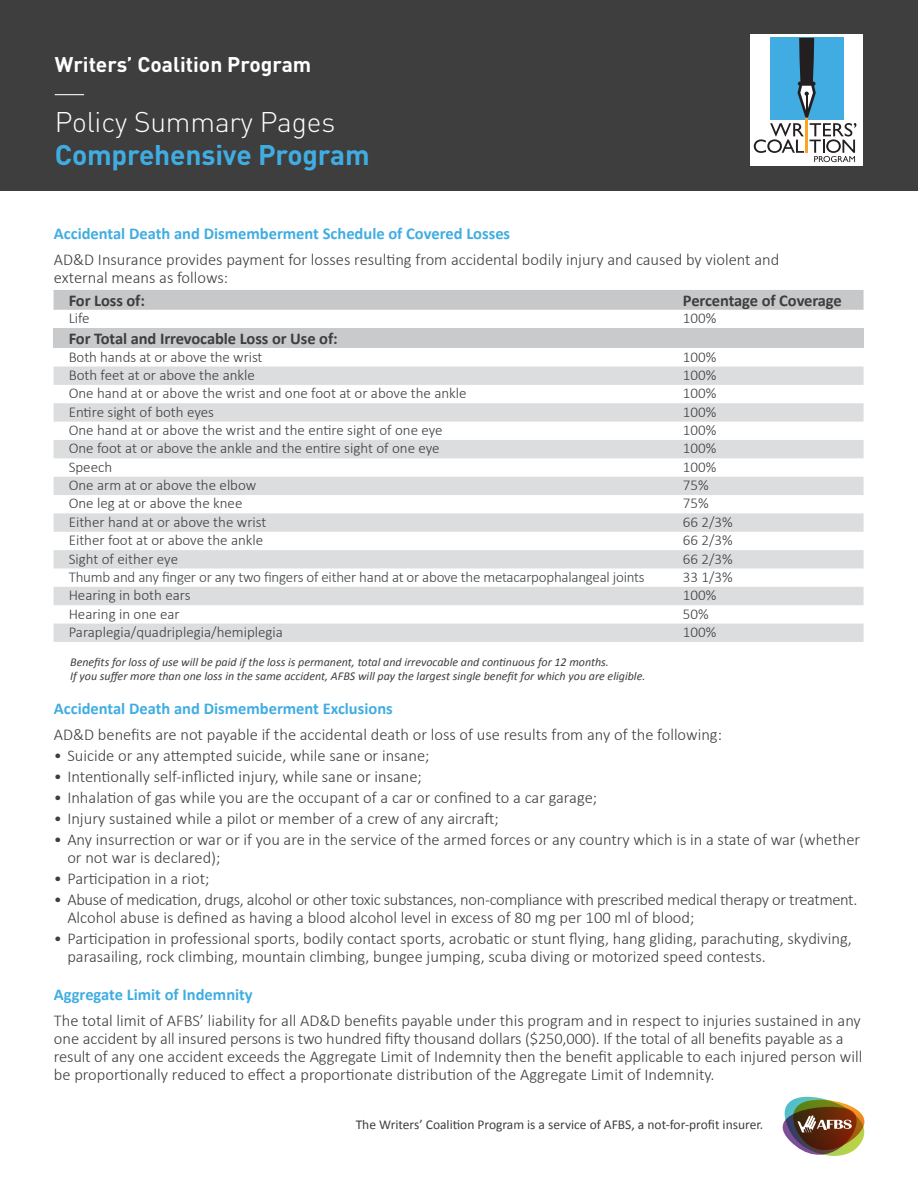
<style>
.page{position:relative;width:918px;height:1188px;background:#fff}
.page>*{position:absolute;margin:0;border:0;box-sizing:border-box;transform-origin:0 0}
.t1{font:700 28.05px "DIN Pro";letter-spacing:-.005em;color:#40ade2}
.t2{font:300 28.05px "DIN Pro";letter-spacing:-.005em;color:#fff}
.t3{font:700 21px "DIN Pro";color:#fff}
.t4{font:300 16.5px/18px "Calibri";color:#3e3e3f}
.t5{font:300 16.5px/18px "Calibri";letter-spacing:-.02em;color:#3e3e3f}
.t6{font:700 16.5px "Calibri";color:#40ade2}
.t7{font:700 16.5px "Calibri";letter-spacing:-.005em;color:#3e3e3f}
.t8{font:300 15px "Calibri";color:#3e3e3f}
.t9{font:300 15px "Calibri";letter-spacing:-.015em;color:#414243}
.t10{font:13.5px "Calibri";color:#3e3e3f}
.t11{font:italic 12px/13.5px "Calibri";color:#3e3e3f}
</style>
<div class="page">
<div style="left:0;top:0;width:918px;height:190px;background:#3e3e3f"></div>
<svg style="left:55px;top:94px;width:29px;height:1px"></svg>
<div style="left:751px;top:34px;width:112px;height:131px;background:#fff"></div>
<svg style="left:754px;top:38px;width:102px;height:124px"></svg>
<img style="left:782px;top:1096px;width:83px;height:60px">
<div style="left:54px;top:290px;width:810px;height:20px;background:#c7c8ca"></div>
<div style="left:54px;top:328px;width:810px;height:20px;background:#c9cacc"></div>
<svg style="left:54px;top:367px;width:810px;height:275px;fill:#dcdddf"></svg>
<p class="t3" style="left:55px;top:46px;width:258px">Writers’ Coalition Program</p>
<h1 class="t2" style="left:55px;top:100px;width:282px">Policy Summary Pages</h1>
<h1 class="t1" style="left:55px;top:131px;width:316px">Comprehensive Program</h1>
<p class="t6" style="left:54px;top:223px;width:458px">Accidental Death and Dismemberment Schedule of Covered Losses</p>
<p class="t4" style="left:54px;top:250px;width:727px">AD&amp;D Insurance provides payment for losses resulting from accidental bodily injury and caused by violent and external means as follows:</p>
<p class="t7" style="left:69px;top:290px;width:78px">For Loss of:</p>
<p class="t7" style="left:683px;top:290px;width:160px">Percentage of Coverage</p>
<p class="t8" style="left:69px;top:309px;width:23px">Life</p>
<p class="t8" style="left:683px;top:309px;width:35px">100%</p>
<p class="t7" style="left:69px;top:328px;width:271px">For Total and Irrevocable Loss or Use of:</p>
<p class="t8" style="left:69px;top:347px;width:195px">Both hands at or above the wrist</p>
<p class="t8" style="left:683px;top:347px;width:35px">100%</p>
<p class="t8" style="left:69px;top:366px;width:188px">Both feet at or above the ankle</p>
<p class="t8" style="left:683px;top:366px;width:35px">100%</p>
<p class="t8" style="left:69px;top:384px;width:399px">One hand at or above the wrist and one foot at or above the ankle</p>
<p class="t8" style="left:683px;top:384px;width:35px">100%</p>
<p class="t8" style="left:69px;top:402px;width:147px">Entire sight of both eyes</p>
<p class="t8" style="left:683px;top:402px;width:35px">100%</p>
<p class="t8" style="left:69px;top:421px;width:376px">One hand at or above the wrist and the entire sight of one eye</p>
<p class="t8" style="left:683px;top:421px;width:35px">100%</p>
<p class="t8" style="left:69px;top:439px;width:372px">One foot at or above the ankle and the entire sight of one eye</p>
<p class="t8" style="left:683px;top:439px;width:35px">100%</p>
<p class="t8" style="left:69px;top:457px;width:45px">Speech</p>
<p class="t8" style="left:683px;top:457px;width:35px">100%</p>
<p class="t8" style="left:69px;top:476px;width:189px">One arm at or above the elbow</p>
<p class="t8" style="left:683px;top:476px;width:27px">75%</p>
<p class="t8" style="left:69px;top:494px;width:175px">One leg at or above the knee</p>
<p class="t8" style="left:683px;top:494px;width:27px">75%</p>
<p class="t8" style="left:69px;top:513px;width:199px">Either hand at or above the wrist</p>
<p class="t8" style="left:683px;top:513px;width:51px">66 2/3%</p>
<p class="t8" style="left:69px;top:531px;width:196px">Either foot at or above the ankle</p>
<p class="t8" style="left:683px;top:531px;width:51px">66 2/3%</p>
<p class="t8" style="left:69px;top:549px;width:111px">Sight of either eye</p>
<p class="t8" style="left:683px;top:549px;width:51px">66 2/3%</p>
<p class="t9" style="left:69px;top:568px;width:578px">Thumb and any finger or any two fingers of either hand at or above the metacarpophalangeal joints</p>
<p class="t8" style="left:683px;top:568px;width:51px">33 1/3%</p>
<p class="t8" style="left:69px;top:586px;width:123px">Hearing in both ears</p>
<p class="t8" style="left:683px;top:586px;width:35px">100%</p>
<p class="t8" style="left:69px;top:604px;width:113px">Hearing in one ear</p>
<p class="t8" style="left:683px;top:604px;width:27px">50%</p>
<p class="t8" style="left:69px;top:623px;width:216px">Paraplegia/quadriplegia/hemiplegia</p>
<p class="t8" style="left:683px;top:623px;width:35px">100%</p>
<p class="t11" style="left:70px;top:655px;width:577px">Benefits for loss of use will be paid if the loss is permanent, total and irrevocable and continuous for 12 months.<br>If you suffer more than one loss in the same accident, AFBS will pay the largest single benefit for which you are eligible.</p>
<p class="t6" style="left:54px;top:698px;width:340px">Accidental Death and Dismemberment Exclusions</p>
<p class="t4" style="left:54px;top:726px;width:670px">AD&amp;D benefits are not payable if the accidental death or loss of use results from any of the following:</p>
<p class="t4" style="left:54px;top:747px;width:377px">• Suicide or any attempted suicide, while sane or insane;</p>
<p class="t4" style="left:54px;top:768px;width:370px">• Intentionally self-inflicted injury, while sane or insane;</p>
<p class="t4" style="left:54px;top:789px;width:545px">• Inhalation of gas while you are the occupant of a car or confined to a car garage;</p>
<p class="t4" style="left:54px;top:810px;width:446px">• Injury sustained while a pilot or member of a crew of any aircraft;</p>
<p class="t4" style="left:67px;top:831px;width:794px;text-indent:-13px">• Any insurrection or war or if you are in the service of the armed forces or any country which is in a state of war (whether or not war is declared);</p>
<p class="t4" style="left:54px;top:870px;width:157px">• Participation in a riot;</p>
<p class="t5" style="left:67px;top:891px;width:792px;text-indent:-13px">• Abuse of medication, drugs, alcohol or other toxic substances, non-compliance with prescribed medical therapy or treatment.<br>Alcohol abuse is defined as having a blood alcohol level in excess of 80 mg per 100 ml of blood;</p>
<p class="t4" style="left:67px;top:930px;width:786px;text-indent:-13px">• Participation in professional sports, bodily contact sports, acrobatic or stunt flying, hang gliding, parachuting, skydiving, parasailing, rock climbing, mountain climbing, bungee jumping, scuba diving or motorized speed contests.</p>
<p class="t6" style="left:54px;top:984px;width:200px">Aggregate Limit of Indemnity</p>
<p class="t4" style="left:54px;top:1011px;width:810px">The total limit of AFBS’ liability for all AD&amp;D benefits payable under this program and in respect to injuries sustained in any one accident by all insured persons is two hundred fifty thousand dollars ($250,000). If the total of all benefits payable as a result of any one accident exceeds the Aggregate Limit of Indemnity then the benefit applicable to each injured person will be proportionally reduced to effect a proportionate distribution of the Aggregate Limit of Indemnity.</p>
<p class="t10" style="left:356px;top:1116px;width:409px">The Writers’ Coalition Program is a service of AFBS, a not-for-profit insurer.</p>
</div>
